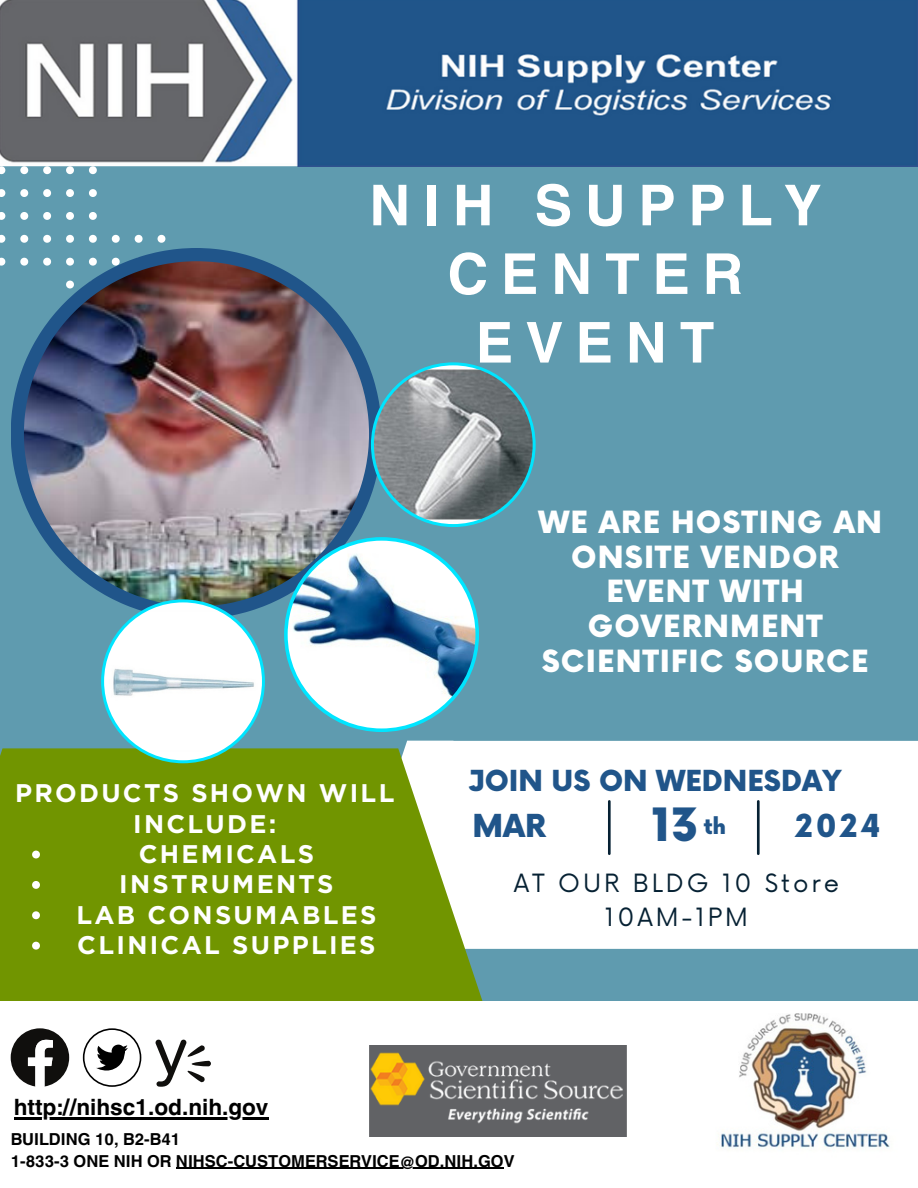
<style>
.page{position:relative;width:918px;height:1188px;background:#5f9baf}
.page>*{position:absolute;margin:0;border:0;box-sizing:border-box;transform-origin:0 0}
.t1{font:700 56.4px/68.7px "Helvetica World";letter-spacing:.225em;color:#fff;text-align:center}
.t2{font:900 44.7px "Now";color:#20558a}
.t3{font:900 30.9px "Now";letter-spacing:.1em;color:#20558a}
.t4{font:900 29.85px/34.8px "Now";letter-spacing:.035em;color:#fff;text-align:center}
.t5{font:900 28.2px "Now";color:#20558a}
.t6{font:700 25.5px/30.3px "Gotham";letter-spacing:.09em;color:#fff;text-align:center}
.t7{font:24.45px/33.2px "Now";letter-spacing:.12em;color:#062133;text-align:center}
.t8{font:700 22.5px "Helvetica World";color:#000}
.t9{font:900 21.3px "Now";color:#20558a}
.t10{font:700 16.5px "Helvetica World";color:#000}
</style>
<div class="page">
<div style="left:404px;top:741px;width:514px;height:208px;background:#fff"></div>
<hr style="left:608px;top:801px;width:3px;height:53px;background:#062133">
<hr style="left:757px;top:801px;width:3px;height:53px;background:#062133">
<svg style="left:0;top:748px;width:496px;height:254px;background:#80a01d"></svg>
<svg style="left:0;top:166px;width:5px;height:8px"></svg>
<svg style="left:20px;top:166px;width:8px;height:8px"></svg>
<svg style="left:43px;top:166px;width:8px;height:8px"></svg>
<svg style="left:66px;top:166px;width:8px;height:8px"></svg>
<svg style="left:89px;top:166px;width:8px;height:8px"></svg>
<svg style="left:0;top:189px;width:5px;height:8px"></svg>
<svg style="left:20px;top:189px;width:8px;height:8px"></svg>
<svg style="left:43px;top:189px;width:8px;height:8px"></svg>
<svg style="left:66px;top:189px;width:8px;height:8px"></svg>
<svg style="left:89px;top:189px;width:8px;height:8px"></svg>
<svg style="left:0;top:212px;width:5px;height:8px"></svg>
<svg style="left:20px;top:212px;width:8px;height:8px"></svg>
<svg style="left:43px;top:212px;width:8px;height:8px"></svg>
<svg style="left:66px;top:212px;width:8px;height:8px"></svg>
<svg style="left:89px;top:212px;width:8px;height:8px"></svg>
<svg style="left:0;top:235px;width:5px;height:8px"></svg>
<svg style="left:20px;top:235px;width:8px;height:8px"></svg>
<svg style="left:43px;top:235px;width:8px;height:8px"></svg>
<svg style="left:66px;top:235px;width:8px;height:8px"></svg>
<svg style="left:89px;top:235px;width:8px;height:8px"></svg>
<svg style="left:112px;top:235px;width:8px;height:8px"></svg>
<svg style="left:135px;top:235px;width:8px;height:8px"></svg>
<svg style="left:158px;top:235px;width:7px;height:8px"></svg>
<svg style="left:0;top:258px;width:5px;height:8px"></svg>
<img style="left:0;top:0;width:918px;height:166px">
<svg style="left:11px;top:248px;width:360px;height:254px"></svg>
<svg style="left:371px;top:362px;width:165px;height:165px"></svg>
<img style="left:24px;top:261px;width:345px;height:345px">
<svg style="left:101px;top:599px;width:164px;height:164px;background:#c7e1df"></svg>
<svg style="left:284px;top:537px;width:169px;height:195px;background:#a4c4d4"></svg>
<div style="left:0;top:1002px;width:918px;height:186px;background:#fff"></div>
<img style="left:717px;top:1014px;width:173px;height:136px">
<svg style="left:83px;top:1028px;width:58px;height:59px"></svg>
<svg style="left:11px;top:1028px;width:58px;height:59px"></svg>
<svg style="left:155px;top:1039px;width:56px;height:48px"></svg>
<svg style="left:453px;top:447px;width:465px;height:294px"></svg>
<div style="left:369px;top:1045px;width:258px;height:91px;background:#616265"></div>
<img style="left:369px;top:1052px;width:253px;height:73px">
<hr style="left:14px;top:1118px;width:255px;height:2px;background:#000">
<svg style="left:32px;top:851px;width:8px;height:7px"></svg>
<svg style="left:32px;top:881px;width:8px;height:8px"></svg>
<svg style="left:32px;top:911px;width:8px;height:8px"></svg>
<svg style="left:32px;top:942px;width:8px;height:8px"></svg>
<hr style="left:176px;top:1168px;width:328px;height:1px;background:#000">
<p class="t1" style="left:369px;top:165px;width:453px">NIH SUPPLY<br>CENTER<br>EVENT</p>
<p class="t6" style="left:15px;top:778px;width:381px">PRODUCTS SHOWN WILL<br>INCLUDE:</p>
<p class="t6" style="left:139px;top:839px;width:177px">CHEMICALS</p>
<p class="t6" style="left:119px;top:869px;width:216px">INSTRUMENTS</p>
<p class="t6" style="left:76px;top:899px;width:302px">LAB CONSUMABLES</p>
<p class="t6" style="left:77px;top:930px;width:300px">CLINICAL SUPPLIES</p>
<p class="t8" style="left:14px;top:1089px;width:256px">http://nihsc1.od.nih.gov</p>
<p class="t4" style="left:538px;top:506px;width:345px">WE ARE HOSTING AN<br>ONSITE VENDOR<br>EVENT WITH<br>GOVERNMENT<br>SCIENTIFIC SOURCE</p>
<p class="t5" style="left:468px;top:765px;width:375px">JOIN US ON WEDNESDAY</p>
<p class="t3" style="left:473px;top:809px;width:75px">MAR</p>
<p class="t2" style="left:652px;top:801px;width:48px">13</p>
<h1 class="t9" style="left:704px;top:814px;width:24px">th</h1>
<p class="t3" style="left:796px;top:809px;width:86px">2024</p>
<p class="t7" style="left:514px;top:868px;width:327px">AT OUR BLDG 10 Store<br>10AM-1PM</p>
<p class="t10" style="left:11px;top:1126px;width:171px">BUILDING 10, B2-B41</p>
<p class="t10" style="left:11px;top:1147px;width:505px">1-833-3 ONE NIH OR NIHSC-CUSTOMERSERVICE@OD.NIH.GOV</p>
</div>
